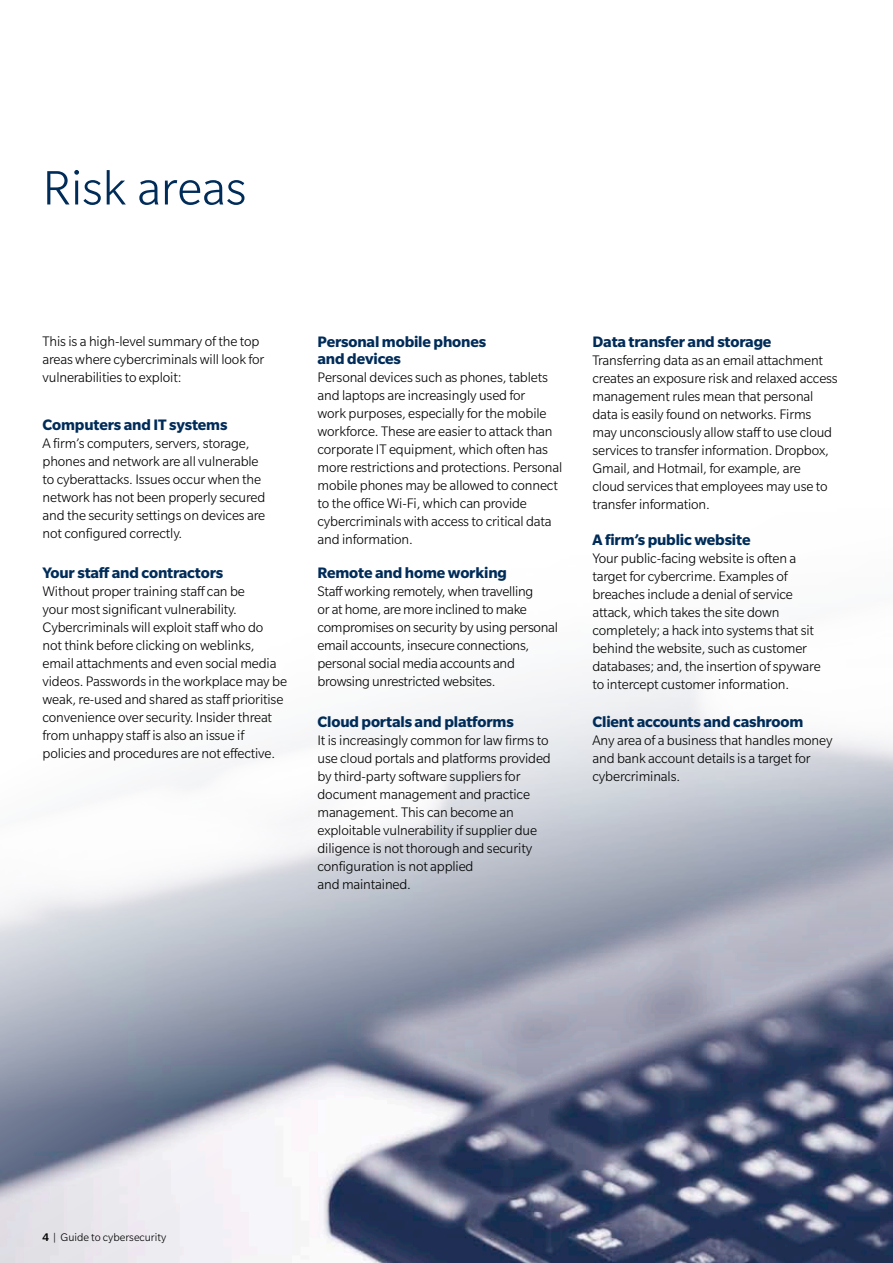
<style>
.page{position:relative;width:893px;height:1263px;background:#fff}
.page>*{position:absolute;margin:0;border:0;box-sizing:border-box;transform-origin:0 0}
.Page_ID{font:300 52.5px "Slate Std";letter-spacing:-.005em;color:#002c59}
.Subhead{font:700 16.5px/16.5px "Slate Std";letter-spacing:-.01em;color:#002c59}
.body_sans_slate_no_i{font:300 15px/18px "Slate Std";letter-spacing:-.01em;color:#000}
.t1{font:300 12px "Slate Std";color:#000}
.s1{font-weight:500}
</style>
<div class="page">
<img style="left:0;top:652px;width:893px;height:611px">
<p class="Page_ID" style="left:43px;top:161px;width:205px">Risk areas</p>
<p class="body_sans_slate_no_i" style="left:43px;top:332px;width:223px">This is a high-level summary of the top areas where cybercriminals will look for vulnerabilities to exploit:</p>
<p class="Subhead" style="left:43px;top:416px;width:186px">Computers and IT systems</p>
<p class="body_sans_slate_no_i" style="left:43px;top:434px;width:224px">A firm’s computers, servers, storage, phones and network are all vulnerable to cyberattacks. Issues occur when the network has not been properly secured and the security settings on devices are not configured correctly.</p>
<p class="Subhead" style="left:43px;top:564px;width:182px">Your staff and contractors</p>
<p class="body_sans_slate_no_i" style="left:43px;top:582px;width:246px">Without proper training staff can be<br>your most significant vulnerability.<br>Cybercriminals will exploit staff who do<br>not think before clicking on weblinks, email attachments and even social media videos. Passwords in the workplace may be weak, re-used and shared as staff prioritise convenience over security. Insider threat from unhappy staff is also an issue if policies and procedures are not effective.</p>
<p class="Subhead" style="left:317px;top:333px;width:170px">Personal mobile phones and devices</p>
<p class="body_sans_slate_no_i" style="left:317px;top:368px;width:246px">Personal devices such as phones, tablets and laptops are increasingly used for<br>work purposes, especially for the mobile workforce. These are easier to attack than corporate IT equipment, which often has more restrictions and protections. Personal mobile phones may be allowed to connect to the office Wi-Fi, which can provide cybercriminals with access to critical data and information.</p>
<p class="Subhead" style="left:317px;top:564px;width:191px">Remote and home working</p>
<p class="body_sans_slate_no_i" style="left:317px;top:582px;width:242px">Staff working remotely, when travelling<br>or at home, are more inclined to make compromises on security by using personal email accounts, insecure connections, personal social media accounts and browsing unrestricted websites.</p>
<p class="Subhead" style="left:317px;top:713px;width:198px">Cloud portals and platforms</p>
<p class="body_sans_slate_no_i" style="left:317px;top:731px;width:235px">It is increasingly common for law firms to use cloud portals and platforms provided by third-party software suppliers for document management and practice management. This can become an exploitable vulnerability if supplier due diligence is not thorough and security configuration is not applied<br>and maintained.</p>
<p class="Subhead" style="left:592px;top:333px;width:180px">Data transfer and storage</p>
<p class="body_sans_slate_no_i" style="left:592px;top:351px;width:247px">Transferring data as an email attachment creates an exposure risk and relaxed access management rules mean that personal data is easily found on networks. Firms may unconsciously allow staff to use cloud services to transfer information. Dropbox, Gmail, and Hotmail, for example, are<br>cloud services that employees may use to transfer information.</p>
<p class="Subhead" style="left:592px;top:531px;width:160px">A firm’s public website</p>
<p class="body_sans_slate_no_i" style="left:592px;top:549px;width:230px">Your public-facing website is often a target for cybercrime. Examples of breaches include a denial of service attack, which takes the site down completely; a hack into systems that sit behind the website, such as customer databases; and, the insertion of spyware to intercept customer information.</p>
<p class="Subhead" style="left:592px;top:713px;width:212px">Client accounts and cashroom</p>
<p class="body_sans_slate_no_i" style="left:592px;top:731px;width:242px">Any area of a business that handles money and bank account details is a target for cybercriminals.</p>
<p class="t1" style="left:43px;top:1231px;width:125px"><span class="s1">4</span> | Guide to cybersecurity</p>
</div>
